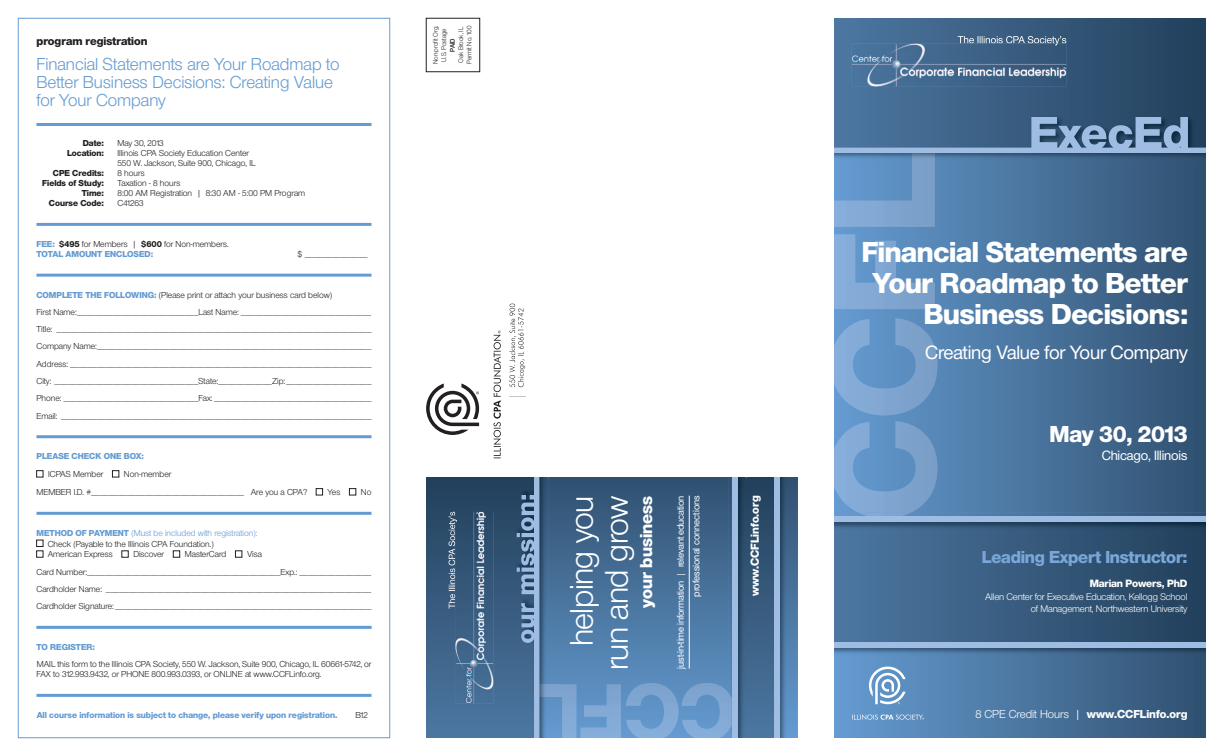
<style>
.page{position:relative;width:1224px;height:756px;background:#fff}
.page>*{position:absolute;margin:0;border:0;box-sizing:border-box;transform-origin:0 0}
.t1{font:34px/35px "Nimbus San Nov D";letter-spacing:-.015em;color:#fff;text-align:right}
.t2{font:30px/31px "Nimbus San Nov D Heav";letter-spacing:-.01em;color:#fff;text-align:right}
.t3{font:24px "Nimbus San Nov D Heav";letter-spacing:-.01em;color:#fff}
.t4{font:500 20px "Nimbus San Nov D";letter-spacing:-.01em;color:#fff}
.t5{font:18px/18.1px "Nimbus San Nov D";color:#649bd2}
.t6{font:18px "Nimbus San Nov D Heav";letter-spacing:-.01em;color:#79a7d8}
.t7{font:18px "Nimbus San Nov D Heav";color:#fff}
.t8{font:500 14px "Nimbus San Nov D";letter-spacing:-.01em;color:#fff}
.t9{font:12px "Nimbus San Nov D";color:#fff}
.t10{font:12px "Nimbus San Nov D Heav";color:#231f20}
.t11{font:12px "Nimbus San Nov D Heav";color:#fff}
.t12{font:11px "Nimbus San Nov D Heav";letter-spacing:-.01em;color:#fff}
.t13{font:10px/12px "Nimbus San Nov D";letter-spacing:-.01em;color:#fff;text-align:right}
.t14{font:500 10px/15.6px "Nimbus San Nov D";letter-spacing:-.01em;color:#fff;text-align:right}
.t15{font:9px/17.3px "Nimbus San Nov D";color:#231f20}
.t16{font:9px "Nimbus San Nov D Heav";color:#649bd2}
.t17{font:9px "Nimbus San Nov D Heav";color:#231f20}
.t18{font:7px/8.4px "Nimbus San Nov D";color:#231f20;text-align:center;scale:.95 1}
.t19{font:600 7px "Nimbus San Nov D";color:#231f20;scale:.95 1}
.s1{font-family:"Nimbus San Nov D Heav";color:#649bd2}
.s2{font-family:"Nimbus San Nov D Heav"}
.s3{font-weight:400}
.s4{color:#649bd2}
</style>
<div class="page">
<svg style="left:426px;top:477px;width:372px;height:261px;background:#4b7299"></svg>
<svg style="left:426px;top:304px;width:100px;height:154px"></svg>
<div style="left:426px;top:18px;width:54px;height:54px;border:1px solid #231f20"></div>
<hr style="left:36px;top:123px;width:336px;height:3px;background:#649bd2">
<hr style="left:36px;top:223px;width:336px;height:3px;background:#649bd2">
<hr style="left:36px;top:274px;width:336px;height:3px;background:#649bd2">
<hr style="left:36px;top:435px;width:336px;height:3px;background:#649bd2">
<hr style="left:36px;top:512px;width:336px;height:3px;background:#649bd2">
<hr style="left:36px;top:626px;width:336px;height:3px;background:#649bd2">
<hr style="left:36px;top:694px;width:336px;height:3px;background:#649bd2">
<div style="left:316px;top:488px;width:7px;height:7px;border:1px solid #231f20"></div>
<div style="left:349px;top:488px;width:7px;height:7px;border:1px solid #231f20"></div>
<div style="left:112px;top:471px;width:7px;height:6px;border:1px solid #231f20"></div>
<div style="left:36px;top:471px;width:7px;height:6px;border:1px solid #231f20"></div>
<div style="left:36px;top:540px;width:7px;height:7px;border:1px solid #231f20"></div>
<div style="left:36px;top:551px;width:7px;height:6px;border:1px solid #231f20"></div>
<svg style="left:122px;top:551px;width:6px;height:6px"></svg>
<div style="left:173px;top:551px;width:7px;height:6px;border:1px solid #231f20"></div>
<div style="left:235px;top:551px;width:7px;height:6px;border:1px solid #231f20"></div>
<svg style="left:449px;top:512px;width:6px;height:97px"></svg>
<img style="left:455px;top:512px;width:39px;height:191px">
<img style="left:455px;top:513px;width:2px;height:84px">
<svg style="left:834px;top:18px;width:372px;height:720px;background:#497097"></svg>
<svg style="left:852px;top:667px;width:72px;height:53px;background:#77a2cd"></svg>
<img style="left:852px;top:44px;width:214px;height:43px">
<svg style="left:958px;top:36px;width:108px;height:9px"></svg>
<p class="t18" style="left:431px;top:64px;width:42px;rotate:-90deg">Non-profit Org.<br>U.S. Postage</p>
<p class="t18" style="left:456px;top:64px;width:41px;text-align:left;rotate:-90deg">Oak Brook, IL<br>Permit No. 100</p>
<h3 class="t10" style="left:36px;top:33px;width:113px">program registration</h3>
<h3 class="t5" style="left:36px;top:55px;width:304px">Financial Statements are Your Roadmap to<br>Better Business Decisions: Creating Value for Your Company</h3>
<p class="t17" style="left:83px;top:137px;width:23px">Date:</p>
<p class="t15" style="left:118px;top:134px;width:48px">May 30, 2013</p>
<p class="t17" style="left:67px;top:148px;width:38px">Location:</p>
<p class="t15" style="left:118px;top:148px;width:140px;line-height:10.1px">Illinois CPA Society Education Center<br>550 W. Jackson, Suite 900, Chicago, IL</p>
<p class="t17" style="left:53px;top:168px;width:53px">CPE Credits:</p>
<p class="t15" style="left:118px;top:164px;width:29px">8 hours</p>
<p class="t17" style="left:42px;top:178px;width:63px">Fields of Study:</p>
<p class="t15" style="left:118px;top:174px;width:64px">Taxation - 8 hours</p>
<p class="t17" style="left:82px;top:188px;width:24px">Time:</p>
<p class="t15" style="left:118px;top:184px;width:189px">8:00 AM Registration | 8:30 AM - 5:00 PM Program</p>
<p class="t17" style="left:49px;top:198px;width:57px">Course Code:</p>
<p class="t15" style="left:118px;top:195px;width:27px">C41263</p>
<p class="t15" style="left:36px;top:235px;width:194px"><span class="s1">FEE:</span> <span class="s2">$495</span> for Members | <span class="s2">$600</span> for Non-members.</p>
<p class="t16" style="left:36px;top:249px;width:118px">TOTAL AMOUNT ENCLOSED:</p>
<p class="t15" style="left:298px;top:245px;width:72px">$ ______________</p>
<p class="t15" style="left:36px;top:286px;width:337px"><span class="s1">COMPLETE THE FOLLOWING:</span> (Please print or attach your business card below)<br>First Name:___________________________Last Name: _____________________________<br>Title: ______________________________________________________________________</p>
<p class="t15" style="left:37px;top:355px;width:336px;text-align:justify">Address: ___________________________________________________________________ City: ________________________________State:____________Zip:___________________ Phone: ______________________________Fax: ___________________________________ Email: _____________________________________________________________________</p>
<p class="t16" style="left:36px;top:451px;width:109px">PLEASE CHECK ONE BOX:</p>
<p class="t15" style="left:48px;top:465px;width:57px">ICPAS Member</p>
<p class="t19" style="left:448px;top:52px;width:16px;rotate:-90deg">PAID</p>
<h2 class="t2" style="left:862px;top:236px;width:328px">Financial Statements are<br>Your Roadmap to Better<br>Business Decisions:</h2>
<h3 class="t4" style="left:925px;top:340px;width:264px">Creating Value for Your Company</h3>
<h3 class="t3" style="left:1050px;top:420px;width:139px">May 30, 2013</h3>
<h3 class="t8" style="left:1102px;top:447px;width:87px">Chicago, Illinois</h3>
<p class="t15" style="left:36px;top:465px;width:272px;line-height:18px;text-indent:87px">Non-member<br>MEMBER I.D. #__________________________________ Are you a CPA?</p>
<p class="t15" style="left:328px;top:483px;width:14px">Yes</p>
<p class="t15" style="left:361px;top:483px;width:12px">No</p>
<h1 class="t1" style="left:564px;top:670px;width:176px;rotate:-90deg">helping you run and grow</h1>
<h3 class="t7" style="left:635px;top:608px;width:114px;rotate:-90deg">your business</h3>
<p class="t14" style="left:673px;top:669px;width:175px;rotate:-90deg">just-in-time information <span class="s3">|</span> relevant education professional connections</p>
<h3 class="t11" style="left:748px;top:596px;width:102px;rotate:-90deg">www.CCFLinfo.org</h3>
<p class="t15" style="left:48px;top:527px;width:211px;line-height:10.8px;text-indent:-11px"><span class="s1">METHOD OF PAYMENT</span> <span class="s4">(Must be included with registration):<br></span>Check (Payable to the Illinois CPA Foundation.)<br>American Express</p>
<h3 class="t6" style="left:982px;top:546px;width:207px">Leading Expert Instructor:</h3>
<p class="t12" style="left:1090px;top:577px;width:99px">Marian Powers, PhD</p>
<p class="t13" style="left:985px;top:590px;width:204px">Allen Center for Executive Education, Kellogg School of Management, Northwestern University</p>
<p class="t15" style="left:133px;top:546px;width:32px">Discover</p>
<p class="t15" style="left:185px;top:546px;width:43px">MasterCard</p>
<p class="t15" style="left:36px;top:546px;width:337px;text-indent:211px">Visa<br>Card Number:___________________________________________Exp.: ________________ Cardholder Name: ___________________________________________________________ Cardholder Signature:_________________________________________________________</p>
<p class="t16" style="left:36px;top:642px;width:60px">TO REGISTER:</p>
<p class="t15" style="left:37px;top:659px;width:336px;line-height:10.1px">MAIL this form to the Illinois CPA Society, 550 W. Jackson, Suite 900, Chicago, IL 60661-5742, or<br>FAX to 312.993.9432, or PHONE 800.993.0393, or ONLINE at www.CCFLinfo.org.</p>
<p class="t16" style="left:37px;top:710px;width:302px">All course information is subject to change, please verify upon registration.</p>
<p class="t15" style="left:355px;top:706px;width:14px">B12</p>
<h3 class="t9" style="left:975px;top:707px;width:213px">8 CPE Credit Hours | <span class="s2">www.CCFLinfo.org</span></h3>
</div>
